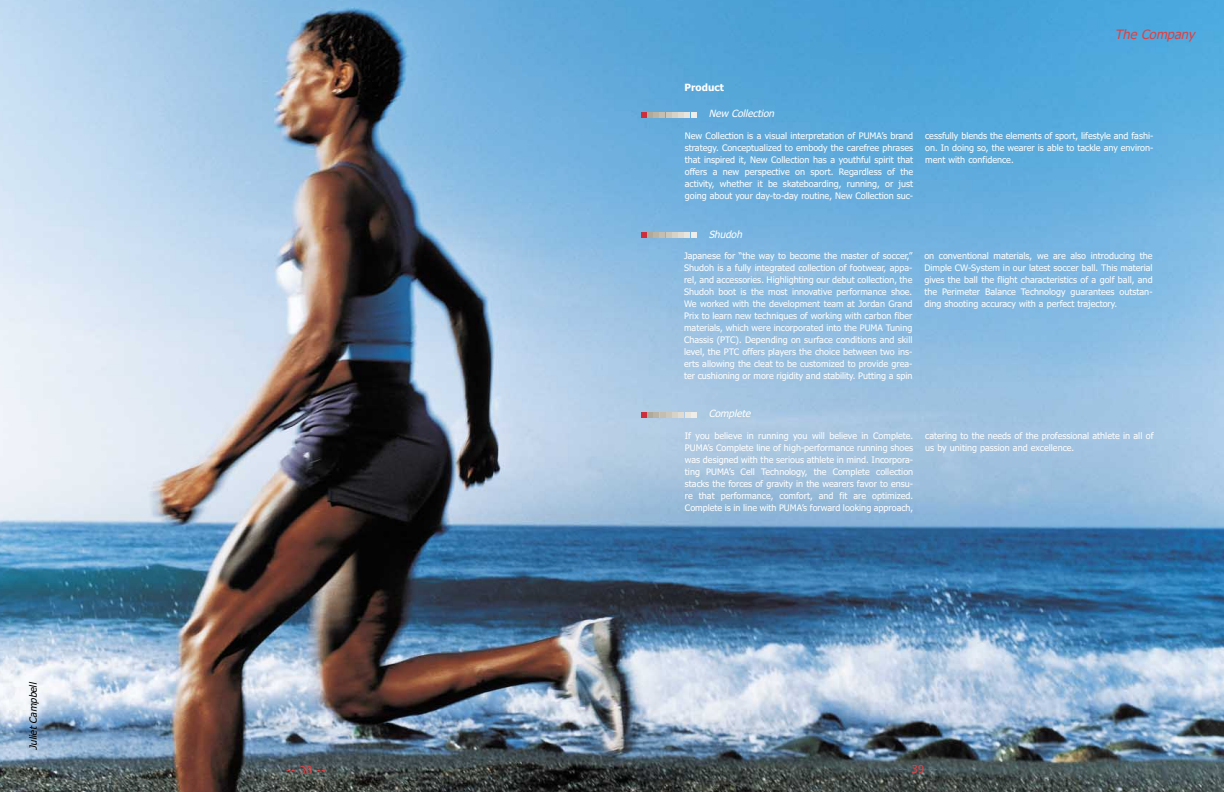
<style>
.page{position:relative;width:1224px;height:792px;background:#fff}
.page>*{position:absolute;margin:0;border:0;box-sizing:border-box;transform-origin:0 0}
.t1{font:italic 13px "Tahoma";color:#dd4144}
.t2{font:11px "Tahoma";color:#dd4144}
.t3{font:italic 10px "Tahoma";color:#fff}
.t4{font:italic 10px "Tahoma";color:#000}
.t5{font:700 10px "Tahoma";color:#fff}
.t6{font:9px/12px "Tahoma";color:#fff;text-align:justify}
</style>
<div class="page">
<img style="left:0;top:0;width:1224px;height:792px">
<svg style="left:641px;top:412px;width:55px;height:5px"></svg>
<svg style="left:641px;top:232px;width:55px;height:5px"></svg>
<svg style="left:641px;top:112px;width:55px;height:5px"></svg>
<p class="t4" style="left:29px;top:750px;width:68px;rotate:-90deg">Juliet Campbell</p>
<p class="t2" style="left:287px;top:765px;width:40px">-- 38 --</p>
<p class="t5" style="left:685px;top:83px;width:41px">Product</p>
<p class="t3" style="left:709px;top:110px;width:69px">New Collection</p>
<h1 class="t1" style="left:1115px;top:29px;width:81px">The Company</h1>
<p class="t6" style="left:685px;top:130px;width:230px">New Collection is a visual interpretation of PUMA’s brand strategy. Conceptualized to embody the carefree phrases that inspired it, New Collection has a youthful spirit that offers a new perspective on sport. Regardless of the activity, whether it be skateboarding, running, or just going about your day-to-day routine, New Collection suc-</p>
<p class="t6" style="left:925px;top:130px;width:230px">cessfully blends the elements of sport, lifestyle and fashi&shy;on. In doing so, the wearer is able to tackle any environ&shy;ment with confidence.</p>
<p class="t3" style="left:709px;top:230px;width:37px">Shudoh</p>
<p class="t6" style="left:684px;top:250px;width:230px">Japanese for “the way to become the master of soccer,” Shudoh is a fully integrated collection of footwear, appa&shy;rel, and accessories. Highlighting our debut collection, the Shudoh boot is the most innovative performance shoe.<br>We worked with the development team at Jordan Grand Prix to learn new techniques of working with carbon fiber materials, which were incorporated into the PUMA Tuning Chassis (PTC). Depending on surface conditions and skill level, the PTC offers players the choice between two ins&shy;erts allowing the cleat to be customized to provide grea&shy;ter cushioning or more rigidity and stability. Putting a spin</p>
<p class="t6" style="left:924px;top:250px;width:230px">on conventional materials, we are also introducing the Dimple CW-System in our latest soccer ball. This material gives the ball the flight characteristics of a golf ball, and the Perimeter Balance Technology guarantees outstan&shy;ding shooting accuracy with a perfect trajectory.</p>
<p class="t3" style="left:709px;top:410px;width:45px">Complete</p>
<p class="t6" style="left:685px;top:430px;width:230px">If you believe in running you will believe in Complete.<br>PUMA’s Complete line of high-performance running shoes was designed with the serious athlete in mind. Incorpora&shy;ting PUMA’s Cell Technology, the Complete collection stacks the forces of gravity in the wearers favor to ensu&shy;re that performance, comfort, and fit are optimized.<br>Complete is in line with PUMA’s forward looking approach,</p>
<p class="t6" style="left:925px;top:430px;width:230px">catering to the needs of the professional athlete in all of us by uniting passion and excellence.</p>
<p class="t2" style="left:899px;top:764px;width:40px">-- 39 --</p>
</div>
